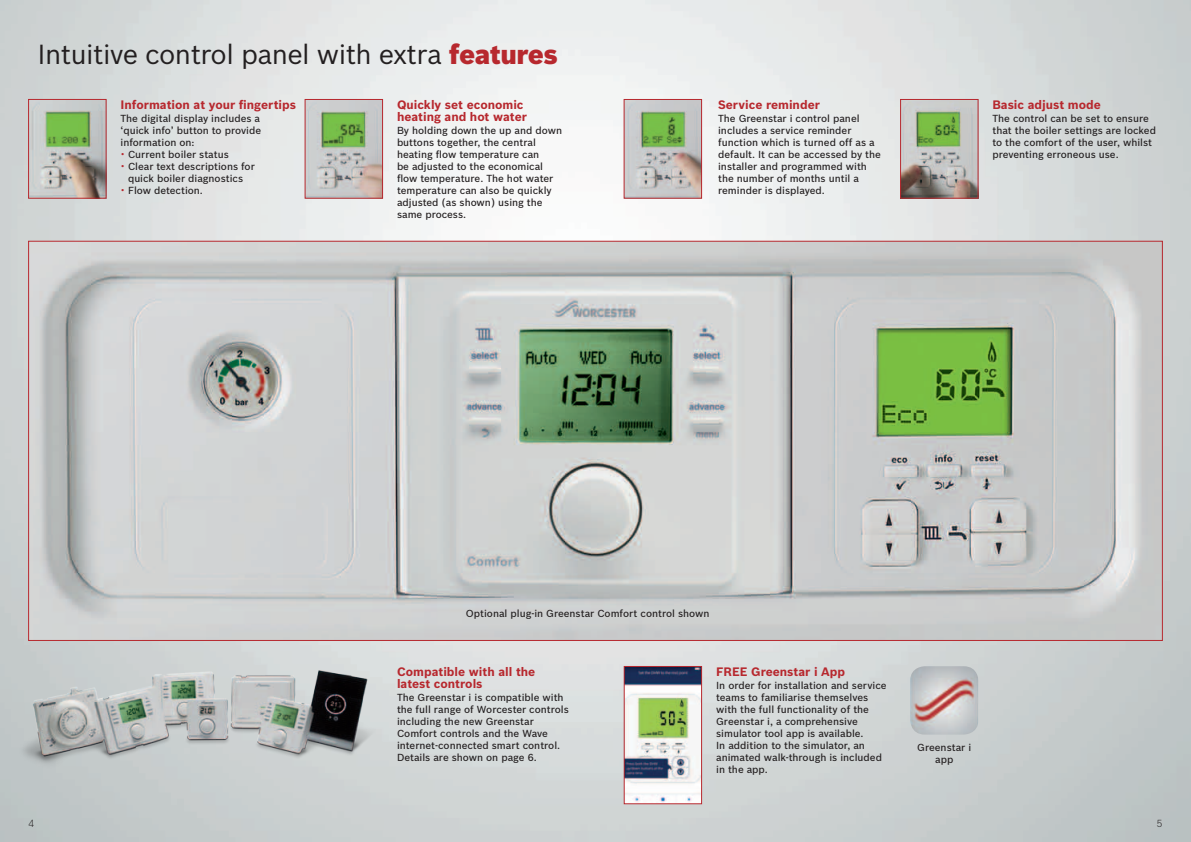
<style>
.page{position:relative;width:1191px;height:842px;background:#fff}
.page>*{position:absolute;margin:0;border:0;box-sizing:border-box;transform-origin:0 0}
.t1{font:27px "Bosch Sans";letter-spacing:-.02em;color:#231f20}
.t2{font:700 12px/12px "Bosch Sans";color:#b7282e}
.t3{font:500 10px/12px "Bosch Sans";color:#231f20}
.t4{font:300 10px "Bosch Sans";color:#231f20}
.s1{font-weight:900;color:#b7282e}
.s2{font-size:15px;color:#b7282e}
</style>
<div class="page">
<img style="left:0;top:0;width:1191px;height:842px">
<img style="left:902px;top:101px;width:74px;height:95px">
<div style="left:900px;top:99px;width:78px;height:99px;border:1px solid #b7282e"></div>
<img style="left:12px;top:657px;width:375px;height:114px">
<img style="left:626px;top:668px;width:74px;height:134px">
<div style="left:624px;top:666px;width:78px;height:138px;border:1px solid #b7282e"></div>
<img style="left:30px;top:101px;width:74px;height:95px">
<div style="left:28px;top:99px;width:78px;height:99px;border:1px solid #b7282e"></div>
<img style="left:307px;top:101px;width:74px;height:95px">
<div style="left:305px;top:99px;width:78px;height:99px;border:1px solid #b7282e"></div>
<img style="left:626px;top:101px;width:74px;height:95px">
<div style="left:624px;top:99px;width:78px;height:99px;border:1px solid #b7282e"></div>
<img style="left:910px;top:666px;width:68px;height:69px">
<img style="left:30px;top:243px;width:1130px;height:396px">
<h1 class="t1" style="left:38px;top:38px;width:522px">Intuitive control panel with extra <span class="s1">features</span></h1>
<p class="t2" style="left:120px;top:98px;width:177px">Information at your fingertips</p>
<p class="t3" style="left:120px;top:113px;width:141px">The digital display includes a</p>
<p class="t3" style="left:120px;top:125px;width:142px">‘quick info’ button to provide</p>
<p class="t3" style="left:120px;top:137px;width:76px">information on:</p>
<p class="t3" style="left:120px;top:149px;width:110px"><span class="s2">·</span> Current boiler status</p>
<p class="t3" style="left:120px;top:161px;width:136px"><span class="s2">·</span> Clear text descriptions for</p>
<p class="t3" style="left:128px;top:173px;width:117px">quick boiler diagnostics</p>
<p class="t3" style="left:120px;top:185px;width:84px"><span class="s2">·</span> Flow detection.</p>
<p class="t2" style="left:397px;top:98px;width:131px">Quickly set economic heating and hot water</p>
<p class="t3" style="left:397px;top:125px;width:167px">By holding down the up and down buttons together, the central heating flow temperature can<br>be adjusted to the economical flow temperature. The hot water temperature can also be quickly adjusted (as shown) using the same process.</p>
<p class="t2" style="left:718px;top:98px;width:103px">Service reminder</p>
<p class="t3" style="left:718px;top:113px;width:164px">The Greenstar i control panel includes a service reminder function which is turned off as a default. It can be accessed by the installer and programmed with the number of months until a reminder is displayed.</p>
<p class="t2" style="left:992px;top:98px;width:110px">Basic adjust mode</p>
<p class="t3" style="left:992px;top:113px;width:165px">The control can be set to ensure that the boiler settings are locked to the comfort of the user, whilst preventing erroneous use.</p>
<p class="t3" style="left:466px;top:607px;width:245px">Optional plug-in Greenstar Comfort control shown</p>
<p class="t2" style="left:397px;top:665px;width:140px">Compatible with all the latest controls</p>
<p class="t3" style="left:397px;top:691px;width:173px">The Greenstar i is compatible with the full range of Worcester controls including the new Greenstar<br>Comfort controls and the Wave internet-connected smart control.<br>Details are shown on page 6.</p>
<p class="t2" style="left:716px;top:665px;width:130px">FREE Greenstar i App</p>
<p class="t3" style="left:716px;top:679px;width:172px">In order for installation and service teams to familiarise themselves with the full functionality of the<br>Greenstar i, a comprehensive simulator tool app is available.<br>In addition to the simulator, an animated walk-through is included in the app.</p>
<p class="t3" style="left:917px;top:741px;width:55px;text-align:center">Greenstar i app</p>
<p class="t4" style="left:28px;top:817px;width:7px">4</p>
<p class="t4" style="left:1157px;top:817px;width:7px">5</p>
</div>
